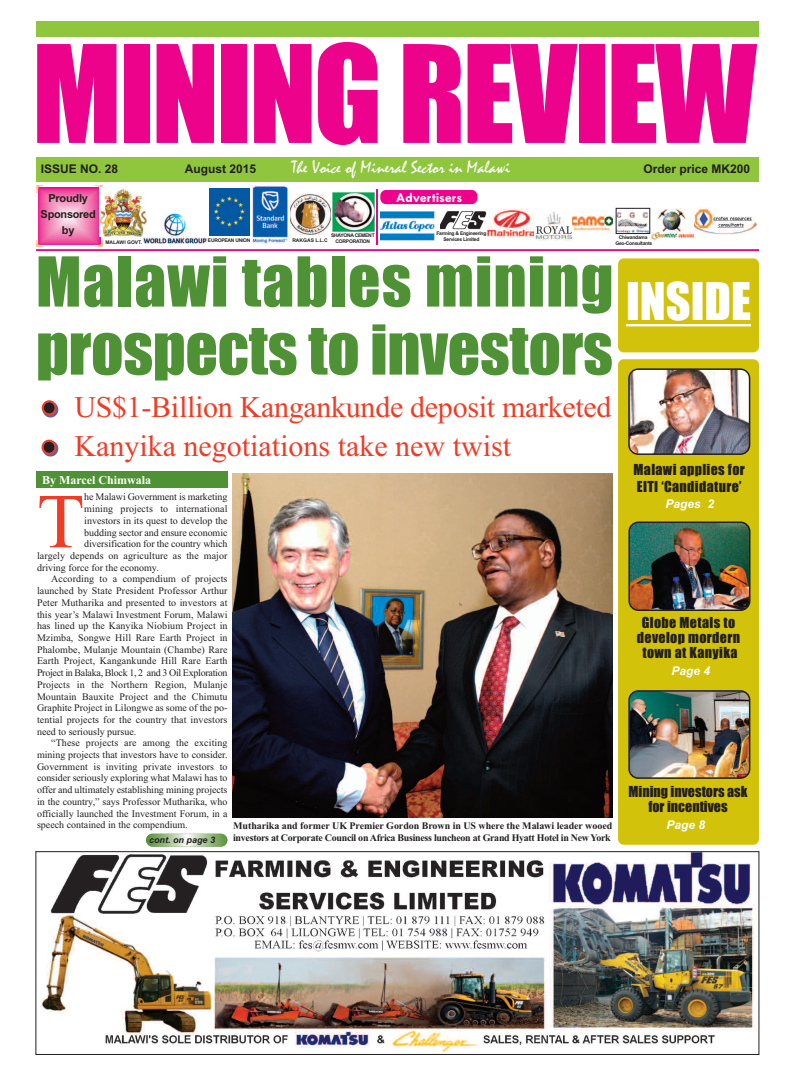
<style>
.page{position:relative;width:795px;height:1079px;background:#fff}
.page>*{position:absolute;margin:0;border:0;box-sizing:border-box;transform-origin:0 0}
.t1{font:125px "Impact";letter-spacing:-.025em;color:#ed028c}
.t2{font:77.5px "Times New Roman";color:#ef3c25}
.t3{font:63.5px/68px "Impact";letter-spacing:-.005em;color:#4f9236}
.t4{font:48px "Impact";color:#fff}
.t5{font:30px/39px "Times New Roman";letter-spacing:-.01em;color:#ef3c25}
.t6{font:18px "Mistral";color:#fff}
.t7{font:14px/15px "Impact";letter-spacing:.025em;color:#231f20;text-align:center}
.t8{font:14px/15px "Impact";color:#231f20;text-align:center}
.t9{font:700 14px "Tw Cen";color:#fff}
.t10{font:700 12px "Arial";color:#231f20}
.t11{font:italic 700 12px "Arial";color:#fff}
.t12{font:700 12px "Times New Roman";color:#fff}
.t13{font:700 11px/16px "Arial";letter-spacing:-.025em;color:#231f20;text-align:center}
.t14{font:10px "Times New Roman";letter-spacing:.005em;color:#231f20}
.t15{font:700 10px/12px "Times New Roman";letter-spacing:-.03em;color:#231f20}
.t16{font:10px "Times New Roman";letter-spacing:-.025em;color:#231f20}
.t17{font:italic 700 9px "Arial";color:#231f20}
.t18{font:700 5px/6px "Arial";letter-spacing:-.05em;color:#231f20;text-align:center}
.t19{font:700 5px "Arial";color:#231f20}
</style>
<div class="page">
<div style="left:36px;top:21px;width:723px;height:15px;background:#8fc63e"></div>
<div style="left:36px;top:157px;width:722px;height:24px;background:#8fc63e"></div>
<div style="left:618px;top:359px;width:141px;height:485px;background:#d3c20a;border-radius:6px"></div>
<div style="left:380px;top:190px;width:97px;height:14px;background:#ed028c;border-radius:6px"></div>
<img style="left:290px;top:194px;width:41px;height:40px">
<img style="left:618px;top:211px;width:30px;height:20px">
<div style="left:616px;top:208px;width:34px;height:25px;border:1px solid #231f20"></div>
<img style="left:41px;top:853px;width:715px;height:199px">
<div style="left:36px;top:851px;width:723px;height:203px;border:1px solid #231f20"></div>
<div style="left:618px;top:258px;width:141px;height:94px;background:#d3c20a;border-radius:6px"></div>
<hr style="left:626px;top:324px;width:125px;height:2px;background:#fff">
<img style="left:628px;top:368px;width:122px;height:87px">
<hr style="left:36px;top:249px;width:723px;height:2px;background:#da108b">
<img style="left:143px;top:214px;width:63px;height:29px">
<img style="left:209px;top:188px;width:41px;height:47px">
<img style="left:381px;top:212px;width:53px;height:28px">
<img style="left:251px;top:185px;width:38px;height:60px">
<img style="left:628px;top:690px;width:122px;height:88px">
<img style="left:628px;top:521px;width:122px;height:90px">
<img style="left:41px;top:405px;width:18px;height:13px">
<svg style="left:42px;top:400px;width:15px;height:15px"></svg>
<hr style="left:376px;top:190px;width:1px;height:55px;background:#ed028c">
<svg style="left:37px;top:186px;width:65px;height:61px"></svg>
<img style="left:693px;top:207px;width:63px;height:27px">
<img style="left:440px;top:211px;width:47px;height:19px">
<div style="left:36px;top:471px;width:192px;height:17px;background:#4f9236"></div>
<img style="left:331px;top:191px;width:44px;height:42px">
<img style="left:100px;top:187px;width:46px;height:49px">
<img style="left:232px;top:473px;width:380px;height:344px">
<img style="left:41px;top:444px;width:18px;height:13px">
<svg style="left:42px;top:439px;width:15px;height:16px"></svg>
<svg style="left:146px;top:833px;width:81px;height:13px"></svg>
<img style="left:487px;top:209px;width:47px;height:28px">
<img style="left:572px;top:215px;width:41px;height:15px">
<img style="left:652px;top:209px;width:41px;height:31px">
<img style="left:535px;top:211px;width:36px;height:30px">
<h1 class="t1" style="left:32px;top:27px;width:726px">MININGREVIEW</h1>
<p class="t10" style="left:41px;top:162px;width:79px">ISSUE NO. 28</p>
<p class="t10" style="left:185px;top:162px;width:73px">August 2015</p>
<h3 class="t6" style="left:292px;top:157px;width:220px">The Voice of Mineral Sector in Malawi</h3>
<p class="t10" style="left:643px;top:162px;width:108px">Order price MK200</p>
<h3 class="t9" style="left:396px;top:189px;width:68px">Advertisers</h3>
<p class="t13" style="left:41px;top:190px;width:57px">Proudly<br>Sponsored by</p>
<p class="t18" style="left:436px;top:230px;width:52px">Farming &amp; Engineering<br>Services Limited</p>
<p class="t18" style="left:331px;top:232px;width:45px">SHAYONA CEMENT</p>
<p class="t18" style="left:615px;top:234px;width:38px">Chiwandama<br>Geo-Consultants</p>
<h3 class="t4" style="left:626px;top:276px;width:126px">INSIDE</h3>
<p class="t18" style="left:292px;top:237px;width:37px">RAKGAS L.L.C</p>
<p class="t18" style="left:208px;top:238px;width:44px">EUROPEAN UNION</p>
<p class="t19" style="left:105px;top:239px;width:38px">MALAWI GOVT.</p>
<p class="t18" style="left:336px;top:238px;width:36px">CORPORATION</p>
<h3 class="t3" style="left:36px;top:250px;width:579px">Malawi tables mining prospects to investors</h3>
<h3 class="t5" style="left:74px;top:387px;width:539px">US$1-Billion Kangankunde deposit marketed<br>Kanyika negotiations take new twist</h3>
<p class="t12" style="left:42px;top:472px;width:111px">By Marcel Chimwala</p>
<h2 class="t2" style="left:37px;top:475px;width:49px">T</h2>
<p class="t14" style="left:84px;top:491px;width:145px">he Malawi Government is marketing</p>
<p class="t14" style="left:84px;top:503px;width:145px">mining projects to international</p>
<p class="t14" style="left:84px;top:514px;width:145px">investors in its quest to develop the</p>
<p class="t14" style="left:84px;top:526px;width:145px">budding sector and ensure economic</p>
<p class="t14" style="left:84px;top:538px;width:145px">diversification for the country which</p>
<p class="t14" style="left:37px;top:549px;width:192px">largely depends on agriculture as the major</p>
<p class="t14" style="left:37px;top:561px;width:123px">driving force for the economy.</p>
<p class="t14" style="left:51px;top:573px;width:178px">According to a compendium of projects</p>
<p class="t14" style="left:37px;top:584px;width:192px">launched by State President Professor Arthur</p>
<p class="t14" style="left:37px;top:596px;width:192px">Peter Mutharika and presented to investors at</p>
<p class="t14" style="left:37px;top:608px;width:192px">this year’s Malawi Investment Forum, Malawi</p>
<p class="t14" style="left:37px;top:620px;width:192px">has lined up the Kanyika Niobium Project in</p>
<p class="t14" style="left:37px;top:631px;width:192px">Mzimba, Songwe Hill Rare Earth Project in</p>
<p class="t14" style="left:37px;top:643px;width:192px">Phalombe, Mulanje Mountain (Chambe) Rare</p>
<p class="t14" style="left:37px;top:655px;width:192px">Earth Project, Kangankunde Hill Rare Earth</p>
<p class="t16" style="left:37px;top:666px;width:192px">Project in Balaka, Block 1, 2 and 3 Oil Exploration</p>
<p class="t14" style="left:37px;top:678px;width:192px">Projects in the Northern Region, Mulanje</p>
<p class="t14" style="left:37px;top:690px;width:192px">Mountain Bauxite Project and the Chimutu</p>
<p class="t14" style="left:37px;top:701px;width:192px">Graphite Project in Lilongwe as some of the po-</p>
<p class="t14" style="left:37px;top:713px;width:192px">tential projects for the country that investors</p>
<p class="t14" style="left:37px;top:725px;width:101px">need to seriously pursue.</p>
<p class="t14" style="left:51px;top:737px;width:178px">“These projects are among the exciting</p>
<p class="t14" style="left:37px;top:748px;width:192px">mining projects that investors have to consider.</p>
<p class="t14" style="left:37px;top:760px;width:192px">Government is inviting private investors to</p>
<p class="t14" style="left:37px;top:772px;width:192px">consider seriously exploring what Malawi has to</p>
<p class="t14" style="left:37px;top:783px;width:192px">offer and ultimately establishing mining projects</p>
<p class="t14" style="left:37px;top:795px;width:192px">in the country,” says Professor Mutharika, who</p>
<p class="t14" style="left:37px;top:807px;width:192px">officially launched the Investment Forum, in a</p>
<p class="t14" style="left:37px;top:818px;width:152px">speech contained in the compendium.</p>
<p class="t15" style="left:233px;top:819px;width:381px">Mutharika and former UK Premier Gordon Brown in US where the Malawi leader wooed investors at Corporate Council on Africa Business luncheon at Grand Hyatt Hotel in New York</p>
<p class="t17" style="left:149px;top:834px;width:68px">cont. on page 3</p>
<h3 class="t7" style="left:633px;top:461px;width:113px;line-height:16.8px;text-align:left">Malawi applies for<br>EITI ‘Candidature’</h3>
<p class="t11" style="left:665px;top:497px;width:50px">Pages 2</p>
<h3 class="t7" style="left:637px;top:615px;width:105px">Globe Metals to develop mordern town at Kanyika</h3>
<p class="t11" style="left:671px;top:663px;width:40px">Page 4</p>
<h3 class="t8" style="left:628px;top:784px;width:120px">Mining investors ask for incentives</h3>
<p class="t11" style="left:666px;top:817px;width:40px">Page 8</p>
</div>
